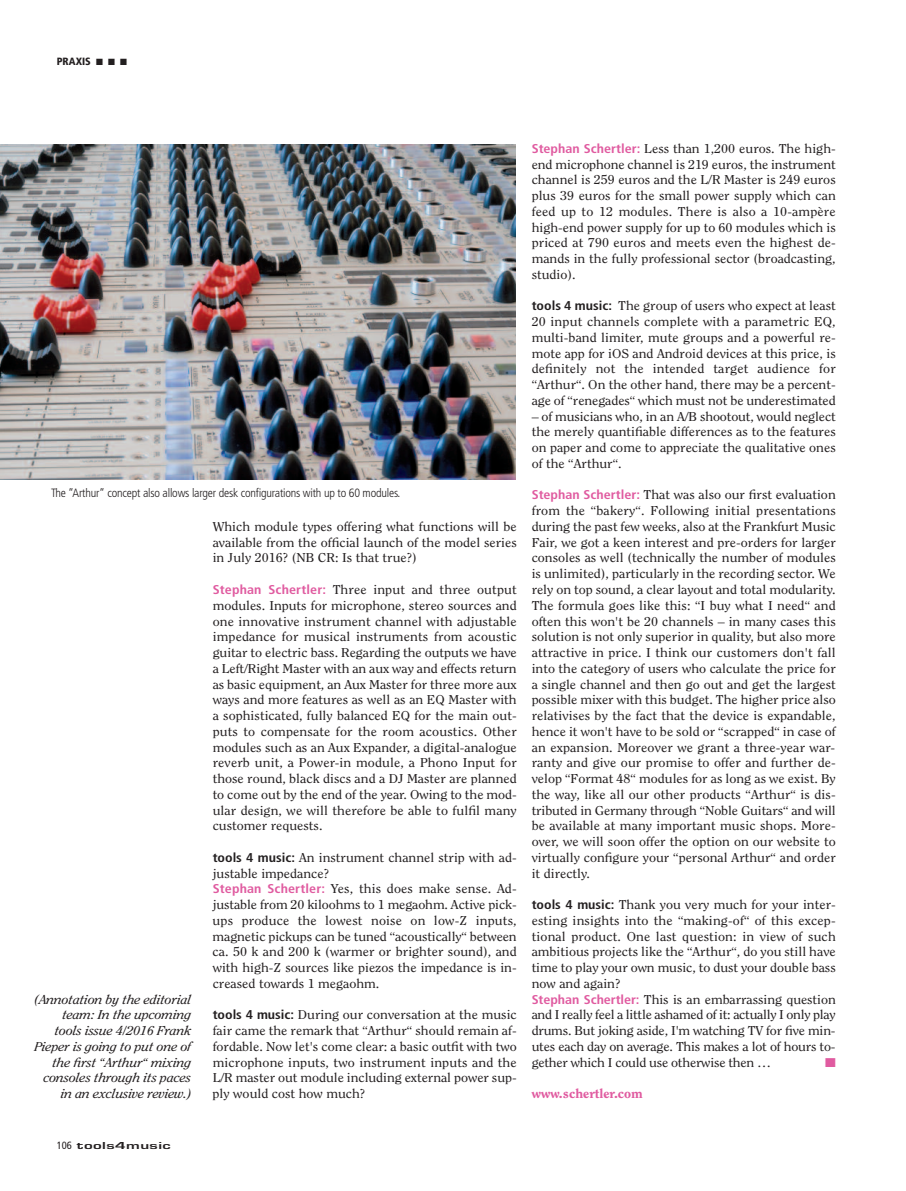
<style>
.page{position:relative;width:906px;height:1191px;background:#fff}
.page>*{position:absolute;margin:0;border:0;box-sizing:border-box;transform-origin:0 0}
.t1{font:12.75px/15.8px "Clearface Std";color:#231f20;text-align:justify;scale:1.1 1}
.t2{font:italic 12.75px/15.8px "Clearface Std";letter-spacing:-.015em;color:#231f20;text-align:right;scale:1.1 1}
.t3{font:800 12.75px "Clearface Std";color:#e05ba0;scale:1.1 1}
.t4{font:12.75px "Zapf Dingbats ITC";color:#e05ba0;scale:1.1 1}
.t5{font:300 condensed 12px "Frutiger LT Std";letter-spacing:-.015em;color:#231f20}
.t6{font:700 10.5px "Eurostile T";letter-spacing:.025em;color:#231f20;scale:1.6 1}
.t7{font:900 condensed 10.5px "Frutiger LT Std";color:#231f20}
.s1{font-family:"Frutiger LT Std";font-weight:700;font-stretch:condensed;color:#e05ba0}
.s2{font-family:"Frutiger LT Std";font-weight:700;font-stretch:condensed}
.s3{font-family:"Frutiger LT Std";font-weight:400;font-stretch:condensed}
</style>
<div class="page">
<img style="left:0;top:145px;width:516px;height:334px">
<p class="t7" style="left:57px;top:57px;width:72px">PRAXIS ■ ■ ■</p>
<p class="t5" style="left:51px;top:488px;width:351px">The “Arthur“ concept also allows larger desk configurations with up to 60 modules.</p>
<p class="t2" style="left:34px;top:992px;width:144px">(Annotation by the editorial team: In the upcoming tools issue 4/2016 Frank<br>Pieper is going to put one of the first “Arthur“ mixing consoles through its paces in an exclusive review.)</p>
<p class="t1" style="left:213px;top:519px;width:278px">Which module types offering what functions will be available from the official launch of the model series in July 2016? (NB CR: Is that true?)</p>
<p class="t1" style="left:213px;top:582px;width:278px"><span class="s1">Stephan Schertler:</span> Three input and three output modules. Inputs for microphone, stereo sources and one innovative instrument channel with adjustable impedance for musical instruments from acoustic guitar to electric bass. Regarding the outputs we have a Left/Right Master with an aux way and effects return as basic equipment, an Aux Master for three more aux ways and more features as well as an EQ Master with a sophisticated, fully balanced EQ for the main out&shy;puts to compensate for the room acoustics. Other modules such as an Aux Expander, a digital-analogue reverb unit, a Power-in module, a Phono Input for those round, black discs and a DJ Master are planned to come out by the end of the year. Owing to the mod&shy;ular design, we will therefore be able to fulfil many customer requests.</p>
<p class="t1" style="left:213px;top:850px;width:278px;text-align:left"><span class="s2">tools 4 music:</span> An instrument channel strip with ad&shy;justable impedance?<br><span class="s1">Stephan Schertler:</span> Yes, this does make sense. Ad&shy;justable from 20 kiloohms to 1 megaohm. Active pick&shy;ups produce the lowest noise on low-Z inputs, magnetic pickups can be tuned “acoustically“ between ca. 50 k and 200 k (warmer or brighter sound), and with high-Z sources like piezos the impedance is in&shy;creased towards 1 megaohm.</p>
<p class="t1" style="left:213px;top:1007px;width:278px"><span class="s2">tools 4 music:</span> During our conversation at the music fair came the remark that “Arthur“ should remain af&shy;fordable. Now let's come clear: a basic outfit with two microphone inputs, two instrument inputs and the L/R master out module including external power sup&shy;ply would cost how much?</p>
<p class="t1" style="left:531px;top:141px;width:278px"><span class="s1">Stephan Schertler:</span> Less than 1,200 euros. The high&shy;end microphone channel is 219 euros, the instrument channel is 259 euros and the L/R Master is 249 euros plus 39 euros for the small power supply which can feed up to 12 modules. There is also a 10-ampère high-end power supply for up to 60 modules which is priced at 790 euros and meets even the highest de&shy;mands in the fully professional sector (broadcasting, studio).</p>
<p class="t1" style="left:531px;top:299px;width:278px"><span class="s2">tools 4 music:</span> The group of users who expect at least 20 input channels complete with a parametric EQ, multi-band limiter, mute groups and a powerful re&shy;mote app for iOS and Android devices at this price, is definitely not the intended target audience for “Arthur“. On the other hand, there may be a percent&shy;age of “renegades“ which must not be underestimated</p>
<p class="t1" style="left:531px;top:409px;width:278px">– of musicians who, in an A/B shootout, would neglect the merely quantifiable differences as to the features on paper and come to appreciate the qualitative ones of the “Arthur“.</p>
<p class="t1" style="left:531px;top:488px;width:278px"><span class="s1">Stephan Schertler:</span> That was also our first evaluation from the “bakery“. Following initial presentations during the past few weeks, also at the Frankfurt Music Fair, we got a keen interest and pre-orders for larger consoles as well (technically the number of modules is unlimited), particularly in the recording sector. We rely on top sound, a clear layout and total modularity.<br>The formula goes like this: “I buy what I need“ and often this won't be 20 channels – in many cases this solution is not only superior in quality, but also more attractive in price. I think our customers don't fall into the category of users who calculate the price for a single channel and then go out and get the largest possible mixer with this budget. The higher price also relativises by the fact that the device is expandable, hence it won't have to be sold or “scrapped“ in case of an expansion. Moreover we grant a three-year war&shy;ranty and give our promise to offer and further de&shy;velop “Format 48“ modules for as long as we exist. By the way, like all our other products “Arthur“ is dis&shy;tributed in Germany through “Noble Guitars“ and will be available at many important music shops. More&shy;over, we will soon offer the option on our website to virtually configure your “personal Arthur“ and order it directly.</p>
<p class="t1" style="left:531px;top:897px;width:278px;text-align:left"><span class="s2">tools 4 music:</span> Thank you very much for your inter&shy;esting insights into the “making-of“ of this excep&shy;tional product. One last question: in view of such ambitious projects like the “Arthur“, do you still have time to play your own music, to dust your double bass now and again?<br><span class="s1">Stephan Schertler:</span> This is an embarrassing question and I really feel a little ashamed of it: actually I only play drums. But joking aside, I'm watching TV for five min&shy;utes each day on average. This makes a lot of hours to&shy;gether which I could use otherwise then …</p>
<p class="t4" style="left:825px;top:1054px;width:11px">■</p>
<p class="t3" style="left:531px;top:1088px;width:103px">www.schertler.com</p>
<p class="t6" style="left:57px;top:1139px;width:73px"><span class="s3">106</span> tools4music</p>
</div>
